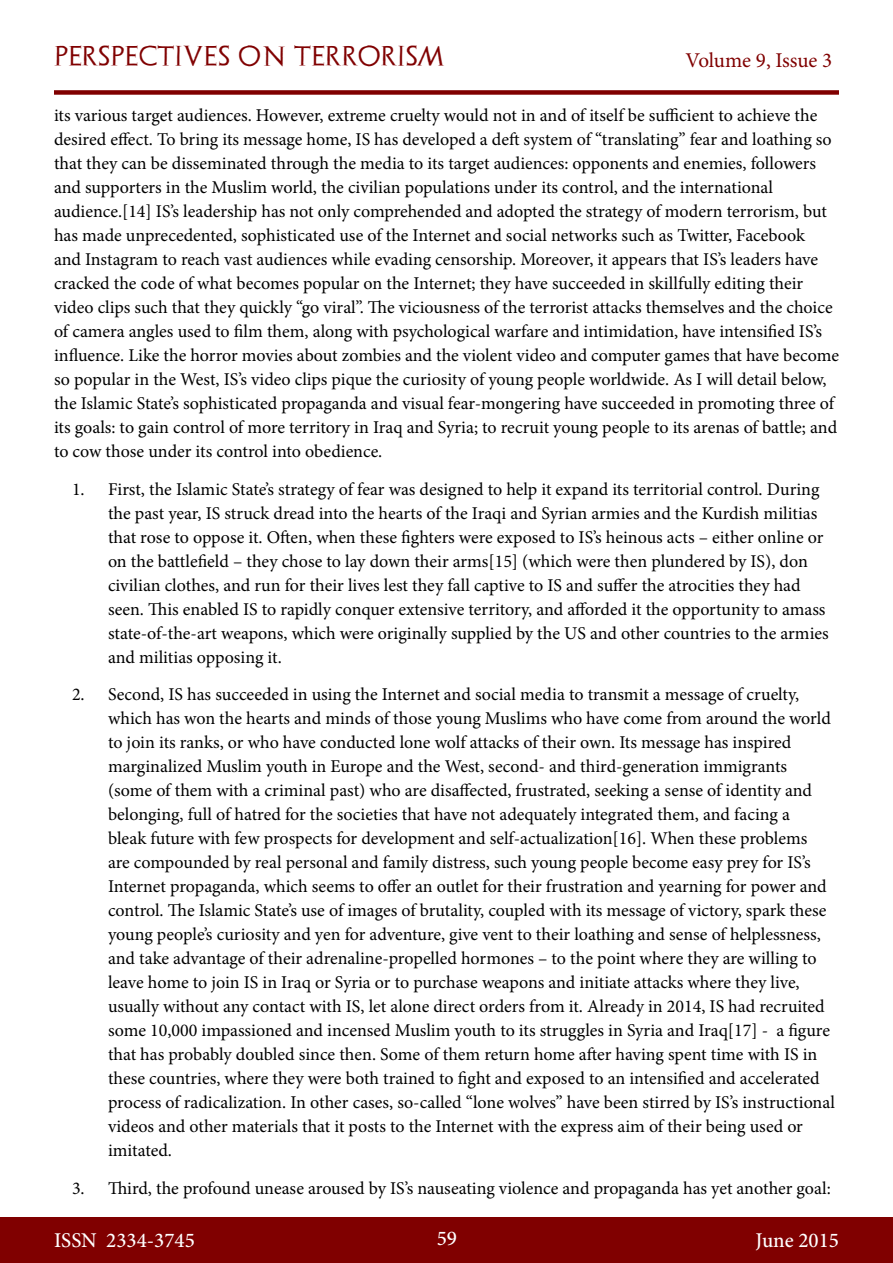
<style>
.page{position:relative;width:893px;height:1263px;background:#fff}
.page>*{position:absolute;margin:0;border:0;box-sizing:border-box;transform-origin:0 0}
.t1{font:500 21px "Minion Pro";color:#fff}
.t2{font:21px "Archeologicaps";letter-spacing:.045em;color:#800000}
.t3{font:21px "Minion Pro";letter-spacing:-.005em;color:#800000}
.Body{font:18px/24px "Minion Pro";color:#000}
</style>
<div class="page">
<div style="left:0;top:1217px;width:893px;height:46px;background:#800000"></div>
<div style="left:54px;top:90px;width:785px;height:5px;background:#800000"></div>
<p class="t2" style="left:54px;top:43px;width:392px">PERSPECTIVES ON TERRORISM</p>
<p class="t3" style="left:686px;top:46px;width:148px">Volume 9, Issue 3</p>
<p class="Body" style="left:54px;top:103px;width:786px">its various target audiences. However, extreme cruelty would not in and of itself be sufficient to achieve the desired effect. To bring its message home, IS has developed a deft system of “translating” fear and loathing so that they can be disseminated through the media to its target audiences: opponents and enemies, followers and supporters in the Muslim world, the civilian populations under its control, and the international audience.[14] IS’s leadership has not only comprehended and adopted the strategy of modern terrorism, but has made unprecedented, sophisticated use of the Internet and social networks such as Twitter, Facebook<br>and Instagram to reach vast audiences while evading censorship. Moreover, it appears that IS’s leaders have cracked the code of what becomes popular on the Internet; they have succeeded in skillfully editing their video clips such that they quickly “go viral”. The viciousness of the terrorist attacks themselves and the choice of camera angles used to film them, along with psychological warfare and intimidation, have intensified IS’s influence. Like the horror movies about zombies and the violent video and computer games that have become so popular in the West, IS’s video clips pique the curiosity of young people worldwide. As I will detail below, the Islamic State’s sophisticated propaganda and visual fear-mongering have succeeded in promoting three of its goals: to gain control of more territory in Iraq and Syria; to recruit young people to its arenas of battle; and to cow those under its control into obedience.</p>
<p class="Body" style="left:108px;top:477px;width:722px;text-indent:-36px">1. First, the Islamic State’s strategy of fear was designed to help it expand its territorial control. During the past year, IS struck dread into the hearts of the Iraqi and Syrian armies and the Kurdish militias that rose to oppose it. Often, when these fighters were exposed to IS’s heinous acts – either online or on the battlefield – they chose to lay down their arms[15] (which were then plundered by IS), don civilian clothes, and run for their lives lest they fall captive to IS and suffer the atrocities they had seen. This enabled IS to rapidly conquer extensive territory, and afforded it the opportunity to amass state-of-the-art weapons, which were originally supplied by the US and other countries to the armies and militias opposing it.</p>
<p class="Body" style="left:108px;top:682px;width:728px;text-indent:-36px">2. Second, IS has succeeded in using the Internet and social media to transmit a message of cruelty, which has won the hearts and minds of those young Muslims who have come from around the world to join its ranks, or who have conducted lone wolf attacks of their own. Its message has inspired marginalized Muslim youth in Europe and the West, second- and third-generation immigrants (some of them with a criminal past) who are disaffected, frustrated, seeking a sense of identity and belonging, full of hatred for the societies that have not adequately integrated them, and facing a<br>bleak future with few prospects for development and self-actualization[16]. When these problems<br>are compounded by real personal and family distress, such young people become easy prey for IS’s Internet propaganda, which seems to offer an outlet for their frustration and yearning for power and control. The Islamic State’s use of images of brutality, coupled with its message of victory, spark these young people’s curiosity and yen for adventure, give vent to their loathing and sense of helplessness, and take advantage of their adrenaline-propelled hormones – to the point where they are willing to leave home to join IS in Iraq or Syria or to purchase weapons and initiate attacks where they live, usually without any contact with IS, let alone direct orders from it. Already in 2014, IS had recruited some 10,000 impassioned and incensed Muslim youth to its struggles in Syria and Iraq[17] - a figure that has probably doubled since then. Some of them return home after having spent time with IS in these countries, where they were both trained to fight and exposed to an intensified and accelerated process of radicalization. In other cases, so-called “lone wolves” have been stirred by IS’s instructional videos and other materials that it posts to the Internet with the express aim of their being used or imitated.</p>
<p class="Body" style="left:72px;top:1176px;width:760px">3. Third, the profound unease aroused by IS’s nauseating violence and propaganda has yet another goal:</p>
<p class="t1" style="left:54px;top:1226px;width:142px">ISSN 2334-3745</p>
<p class="t1" style="left:437px;top:1224px;width:22px">59</p>
<p class="t1" style="left:756px;top:1226px;width:85px">June 2015</p>
</div>
